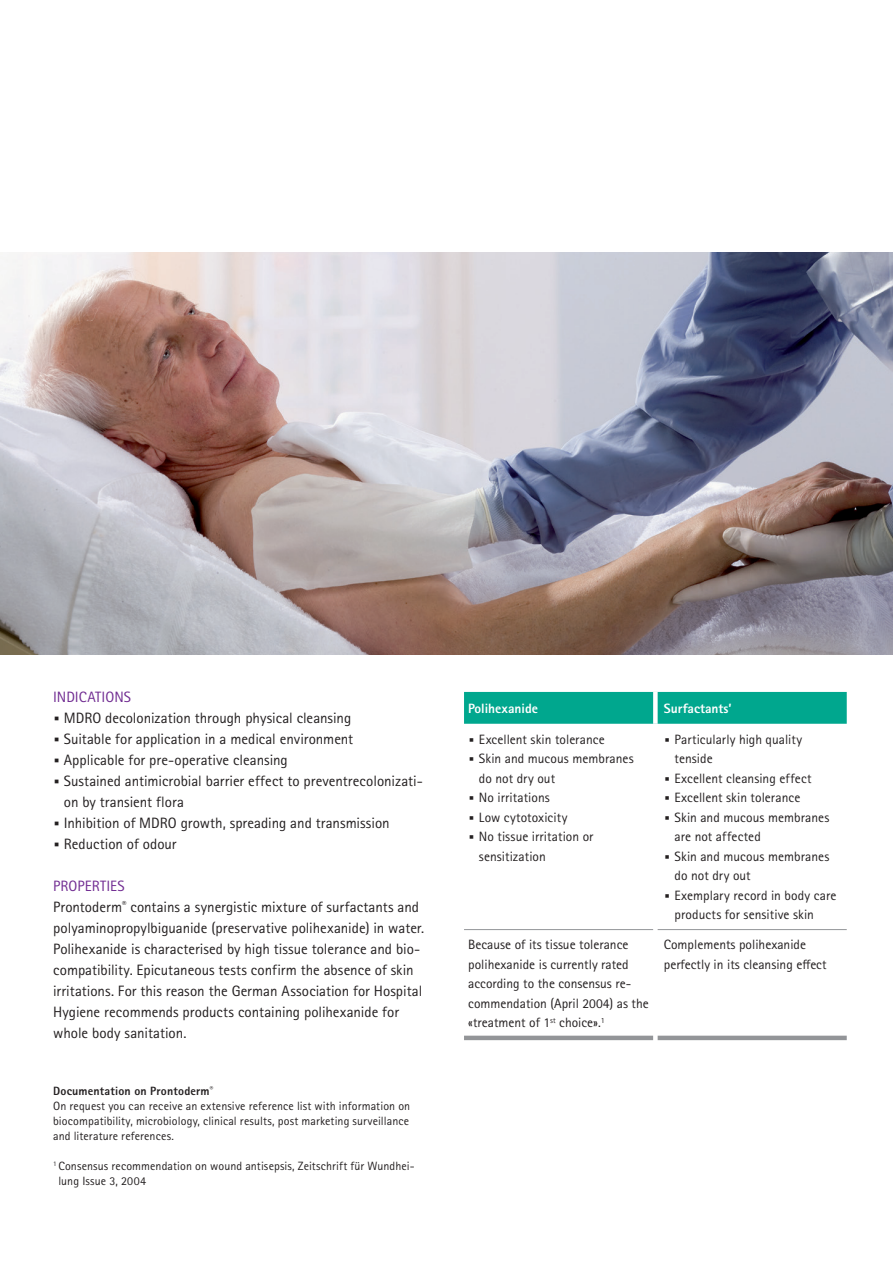
<style>
.page{position:relative;width:893px;height:1263px;background:#fff}
.page>*{position:absolute;margin:0;border:0;box-sizing:border-box;transform-origin:0 0}
.t1{font:15px/21px "Rotis Sans Serif Pro";color:#231f20}
.t2{font:15px "Rotis Sans Serif Pro";color:#702b91}
.t3{font:13.5px/19.5px "Rotis Sans Serif Pro";color:#231f20}
.t4{font:800 13.5px "Rotis Sans Serif Pro";color:#fff}
.t5{font:12px/15px "Rotis Sans Serif Pro";letter-spacing:.01em;color:#231f20}
.s1{font-weight:800;font-size:30px}
.s2{color:#702b91}
.s3{font-weight:800}
.s4{font-weight:800;font-size:28.5px}
</style>
<div class="page">
<img style="left:1px;top:253px;width:892px;height:402px">
<img style="left:0;top:253px;width:1px;height:402px">
<div style="left:464px;top:692px;width:383px;height:32px;background:#00a78e"></div>
<div style="left:653px;top:692px;width:5px;height:32px;background:#fff"></div>
<hr style="left:464px;top:929px;width:189px;height:1px;background:#939598">
<hr style="left:658px;top:929px;width:189px;height:1px;background:#939598">
<hr style="left:464px;top:1036px;width:189px;height:4px;background:#939598">
<hr style="left:658px;top:1036px;width:189px;height:4px;background:#939598">
<p class="t2" style="left:53px;top:688px;width:79px">INDICATIONS</p>
<p class="t1" style="left:53px;top:708px;width:300px"><span class="s1">·</span> MDRO decolonization through physical cleansing</p>
<p class="t1" style="left:53px;top:729px;width:302px"><span class="s1">·</span> Suitable for application in a medical environment</p>
<p class="t1" style="left:53px;top:750px;width:236px"><span class="s1">·</span> Applicable for pre-operative cleansing</p>
<p class="t1" style="left:53px;top:771px;width:371px"><span class="s1">·</span> Sustained antimicrobial barrier effect to preventrecolonizati-</p>
<p class="t1" style="left:64px;top:792px;width:122px">on by transient flora</p>
<p class="t1" style="left:53px;top:813px;width:338px"><span class="s1">·</span> Inhibition of MDRO growth, spreading and transmission</p>
<p class="t1" style="left:53px;top:834px;width:125px"><span class="s1">·</span> Reduction of odour</p>
<p class="t1" style="left:53px;top:876px;width:373px"><span class="s2">PROPERTIES<br></span>Prontoderm<sup>®</sup> contains a synergistic mixture of surfactants and polyaminopropylbiguanide (preservative polihexanide) in water.<br>Polihexanide is characterised by high tissue tolerance and bio&shy;compatibility. Epicutaneous tests confirm the absence of skin irritations. For this reason the German Association for Hospital Hygiene recommends products containing polihexanide for whole body sanitation.</p>
<p class="t5" style="left:53px;top:1084px;width:359px"><span class="s3">Documentation on Prontoderm</span><sup>®<br></sup>On request you can receive an extensive reference list with information on biocompatibility, microbiology, clinical results, post marketing surveillance and literature references.</p>
<p class="t5" style="left:58px;top:1159px;width:358px;text-indent:-5px"><sup>1</sup> Consensus recommendation on wound antisepsis, Zeitschrift für Wundhei&shy;lung Issue 3, 2004</p>
<p class="t4" style="left:468px;top:700px;width:71px">Polihexanide</p>
<p class="t4" style="left:664px;top:700px;width:69px">Surfactants’</p>
<p class="t3" style="left:468px;top:729px;width:138px"><span class="s4">·</span> Excellent skin tolerance</p>
<p class="t3" style="left:468px;top:749px;width:167px"><span class="s4">·</span> Skin and mucous membranes</p>
<p class="t3" style="left:479px;top:768px;width:78px">do not dry out</p>
<p class="t3" style="left:468px;top:788px;width:83px"><span class="s4">·</span> No irritations</p>
<p class="t3" style="left:468px;top:807px;width:101px"><span class="s4">·</span> Low cytotoxicity</p>
<p class="t3" style="left:468px;top:827px;width:127px"><span class="s4">·</span> No tissue irritation or</p>
<p class="t3" style="left:479px;top:846px;width:69px">sensitization</p>
<p class="t3" style="left:664px;top:729px;width:140px"><span class="s4">·</span> Particularly high quality</p>
<p class="t3" style="left:674px;top:749px;width:40px">tenside</p>
<p class="t3" style="left:664px;top:768px;width:149px"><span class="s4">·</span> Excellent cleansing effect</p>
<p class="t3" style="left:664px;top:788px;width:138px"><span class="s4">·</span> Excellent skin tolerance</p>
<p class="t3" style="left:664px;top:807px;width:167px"><span class="s4">·</span> Skin and mucous membranes</p>
<p class="t3" style="left:674px;top:827px;width:88px">are not affected</p>
<p class="t3" style="left:664px;top:846px;width:167px"><span class="s4">·</span> Skin and mucous membranes</p>
<p class="t3" style="left:674px;top:866px;width:78px">do not dry out</p>
<p class="t3" style="left:664px;top:885px;width:174px"><span class="s4">·</span> Exemplary record in body care</p>
<p class="t3" style="left:674px;top:905px;width:141px">products for sensitive skin</p>
<p class="t3" style="left:468px;top:935px;width:182px">Because of its tissue tolerance polihexanide is currently rated according to the consensus re&shy;commendation (April 2004) as the «treatment of 1<sup>st</sup> choice».<sup>1</sup></p>
<p class="t3" style="left:664px;top:935px;width:164px">Complements polihexanide perfectly in its cleansing effect</p>
</div>
